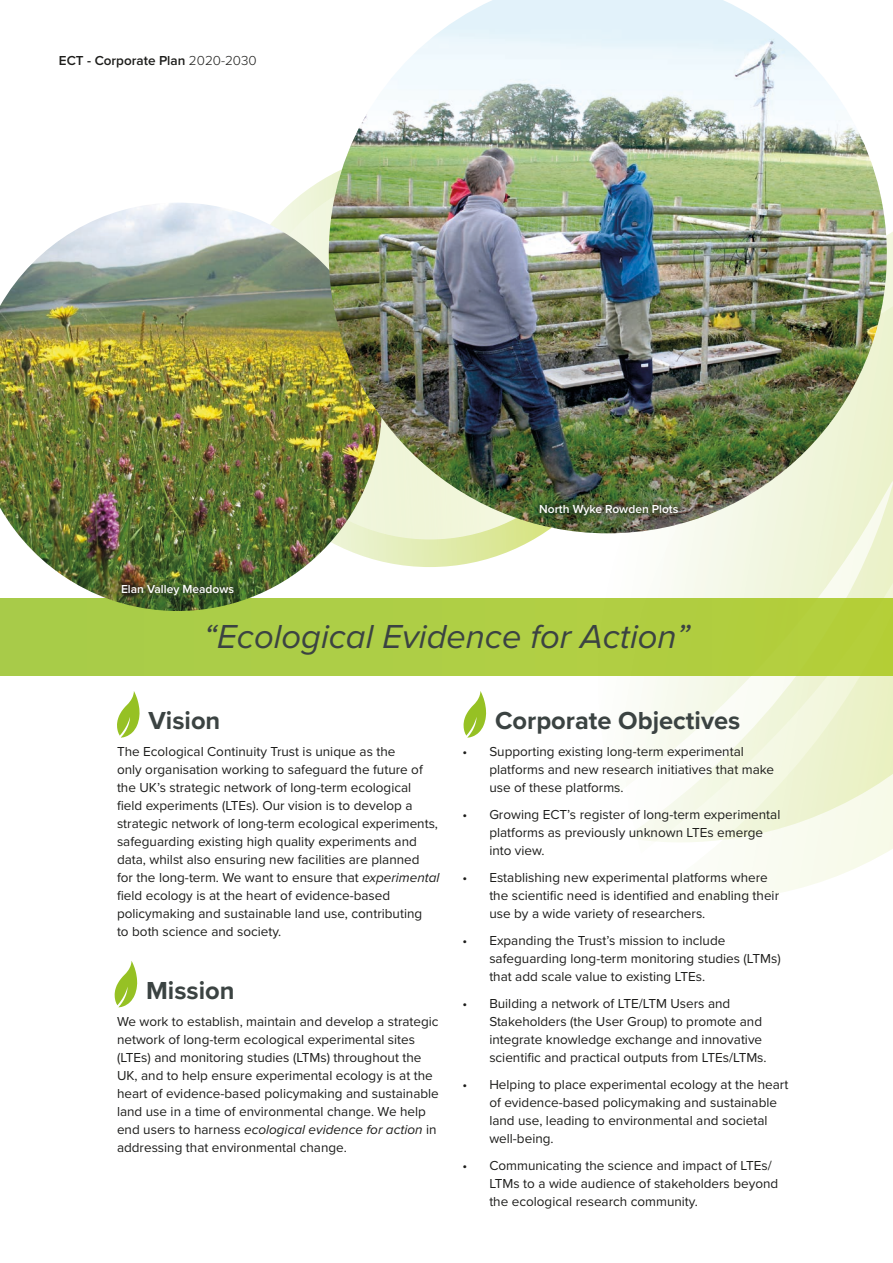
<style>
.page{position:relative;width:893px;height:1263px;background:#fff}
.page>*{position:absolute;margin:0;border:0;box-sizing:border-box;transform-origin:0 0}
.t1{font:italic 34.5px "Proxima Nova";color:#3b4342}
.t2{font:700 25.5px "Proxima Nova";color:#3b4342}
.t3{font:13.5px/18px "Proxima Nova";color:#1d1d1b}
.t4{font:600 13.5px "Proxima Nova";color:#1d1d1b}
.t5{font:600 12px "Proxima Nova";color:#fff}
.s1{font-weight:300}
.s2{font-style:italic}
</style>
<div class="page">
<div style="left:0;top:599px;width:893px;height:76px;background:#adce47"></div>
<svg style="left:221px;top:150px;width:417px;height:417px;background:#e2ecb2"></svg>
<img style="left:0;top:203px;width:382px;height:408px">
<svg style="left:622px;top:232px;width:271px;height:668px"></svg>
<img style="left:329px;top:0;width:558px;height:533px">
<svg style="left:117px;top:691px;width:23px;height:47px"></svg>
<svg style="left:463px;top:691px;width:23px;height:47px"></svg>
<svg style="left:115px;top:961px;width:22px;height:46px"></svg>
<div style="left:114px;top:577px;width:128px;height:26px;background:#1d1d1b;opacity:.75"></div>
<div style="left:532px;top:497px;width:154px;height:26px;background:#1d1d1b;opacity:.75"></div>
<p class="t4" style="left:59px;top:50px;width:199px">ECT - Corporate Plan <span class="s1">2020-2030</span></p>
<p class="t5" style="left:121px;top:580px;width:115px">Elan Valley Meadows</p>
<p class="t5" style="left:539px;top:500px;width:141px">North Wyke Rowden Plots</p>
<h1 class="t1" style="left:204px;top:611px;width:487px">“Ecological Evidence for Action”</h1>
<h2 class="t2" style="left:148px;top:701px;width:73px">Vision</h2>
<p class="t3" style="left:117px;top:742px;width:324px">The Ecological Continuity Trust is unique as the<br>only organisation working to safeguard the future of the UK’s strategic network of long-term ecological field experiments (LTEs). Our vision is to develop a strategic network of long-term ecological experiments, safeguarding existing high quality experiments and data, whilst also ensuring new facilities are planned<br>for the long-term. We want to ensure that <span class="s2">experimental </span>field ecology is at the heart of evidence-based policymaking and sustainable land use, contributing<br>to both science and society.</p>
<h2 class="t2" style="left:146px;top:971px;width:90px">Mission</h2>
<p class="t3" style="left:117px;top:1012px;width:323px">We work to establish, maintain and develop a strategic network of long-term ecological experimental sites (LTEs) and monitoring studies (LTMs) throughout the UK, and to help ensure experimental ecology is at the heart of evidence-based policymaking and sustainable land use in a time of environmental change. We help end users to harness <span class="s2">ecological evidence for action</span> in addressing that environmental change.</p>
<h2 class="t2" style="left:495px;top:701px;width:247px">Corporate Objectives</h2>
<p class="t3" style="left:489px;top:742px;width:286px;text-indent:-27px">• Supporting existing long-term experimental platforms and new research initiatives that make use of these platforms.</p>
<p class="t3" style="left:489px;top:805px;width:293px;text-indent:-27px">• Growing ECT’s register of long-term experimental platforms as previously unknown LTEs emerge into view.</p>
<p class="t3" style="left:489px;top:868px;width:291px;text-indent:-27px">• Establishing new experimental platforms where the scientific need is identified and enabling their use by a wide variety of researchers.</p>
<p class="t3" style="left:489px;top:931px;width:293px;text-indent:-27px">• Expanding the Trust’s mission to include safeguarding long-term monitoring studies (LTMs) that add scale value to existing LTEs.</p>
<p class="t3" style="left:489px;top:994px;width:279px;text-indent:-27px">• Building a network of LTE/LTM Users and Stakeholders (the User Group) to promote and integrate knowledge exchange and innovative scientific and practical outputs from LTEs/LTMs.</p>
<p class="t3" style="left:489px;top:1075px;width:300px;text-indent:-27px">• Helping to place experimental ecology at the heart of evidence-based policymaking and sustainable land use, leading to environmental and societal well-being.</p>
<p class="t3" style="left:489px;top:1156px;width:290px;text-indent:-27px">• Communicating the science and impact of LTEs/<br>LTMs to a wide audience of stakeholders beyond the ecological research community.</p>
</div>
